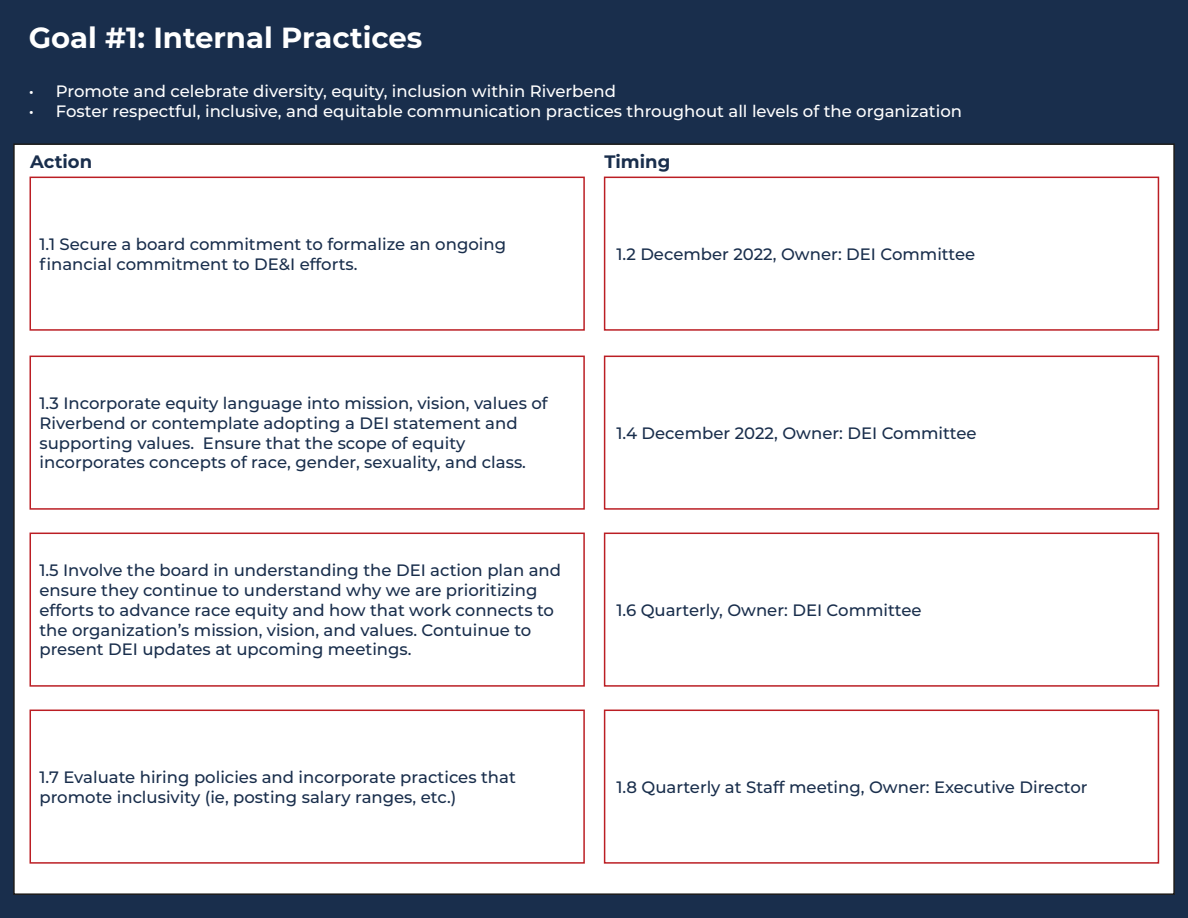
<style>
.page{position:relative;width:1188px;height:918px;background:#192e4c}
.page>*{position:absolute;margin:0;border:0;box-sizing:border-box;transform-origin:0 0}
.t1{font:700 29.1px "Montserrat";color:#fff}
.t2{font:700 18px "Montserrat";color:#192e4c}
.t3{font:500 16.5px/19.8px "Montserrat";color:#192e4c}
.t4{font:500 16.5px "Montserrat";color:#fff}
</style>
<div class="page">
<div style="left:13px;top:143px;width:1162px;height:752px;background:#fff;border:2px solid #1c1b1a"></div>
<div style="left:30px;top:177px;width:555px;height:154px;border:2px solid #bb1e24"></div>
<div style="left:30px;top:356px;width:555px;height:154px;border:2px solid #bb1e24"></div>
<div style="left:30px;top:533px;width:555px;height:154px;border:2px solid #bb1e24"></div>
<div style="left:30px;top:710px;width:555px;height:154px;border:2px solid #bb1e24"></div>
<div style="left:604px;top:177px;width:555px;height:154px;border:2px solid #bb1e24"></div>
<div style="left:604px;top:356px;width:555px;height:154px;border:2px solid #bb1e24"></div>
<div style="left:604px;top:533px;width:555px;height:154px;border:2px solid #bb1e24"></div>
<div style="left:604px;top:710px;width:555px;height:154px;border:2px solid #bb1e24"></div>
<h1 class="t1" style="left:29px;top:17px;width:395px">Goal #1: Internal Practices</h1>
<p class="t4" style="left:29px;top:80px;width:589px">• Promote and celebrate diversity, equity, inclusion within Riverbend</p>
<p class="t4" style="left:29px;top:99px;width:935px">• Foster respectful, inclusive, and equitable communication practices throughout all levels of the organization</p>
<p class="t2" style="left:30px;top:149px;width:63px">Action</p>
<p class="t2" style="left:605px;top:149px;width:67px">Timing</p>
<p class="t3" style="left:39px;top:233px;width:468px">1.1 Secure a board commitment to formalize an ongoing financial commitment to DE&amp;I efforts.</p>
<p class="t3" style="left:39px;top:393px;width:510px">1.3 Incorporate equity language into mission, vision, values of Riverbend or contemplate adopting a DEI statement and supporting values. Ensure that the scope of equity incorporates concepts of race, gender, sexuality, and class.</p>
<p class="t3" style="left:39px;top:560px;width:523px">1.5 Involve the board in understanding the DEI action plan and ensure they continue to understand why we are prioritizing efforts to advance race equity and how that work connects to the organization’s mission, vision, and values. Contuinue to present DEI updates at upcoming meetings.</p>
<p class="t3" style="left:39px;top:766px;width:478px">1.7 Evaluate hiring policies and incorporate practices that promote inclusivity (ie, posting salary ranges, etc.)</p>
<p class="t3" style="left:616px;top:243px;width:360px">1.2 December 2022, Owner: DEI Committee</p>
<p class="t3" style="left:616px;top:422px;width:362px">1.4 December 2022, Owner: DEI Committee</p>
<p class="t3" style="left:616px;top:599px;width:307px">1.6 Quarterly, Owner: DEI Committee</p>
<p class="t3" style="left:616px;top:776px;width:473px">1.8 Quarterly at Staff meeting, Owner: Executive Director</p>
</div>
